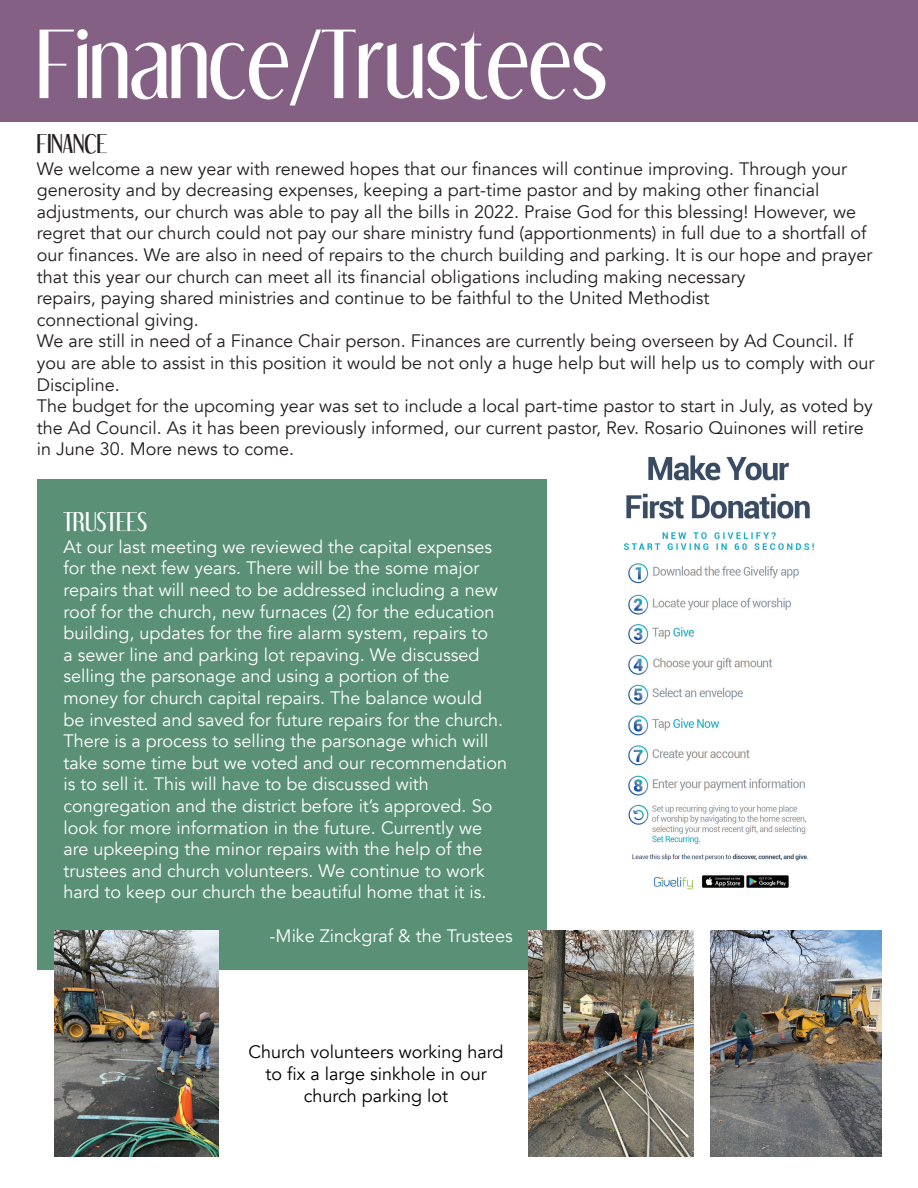
<style>
.page{position:relative;width:918px;height:1188px;background:#fff}
.page>*{position:absolute;margin:0;border:0;box-sizing:border-box;transform-origin:0 0}
.t1{font:81px "Dream Orphans";color:#fff}
.t2{font:22.5px "Dream Orphans";color:#fff}
.t3{font:22.5px "Dream Orphans";color:#231f20}
.t4{font:18px/21.6px "Avenir";color:#231f20}
.t5{font:18px/21.6px "Avenir";color:#fff}
.t6{font:18px/21.6px "Avenir";color:#000;text-align:center}
</style>
<div class="page">
<div style="left:37px;top:480px;width:509px;height:490px;background:#599076"></div>
<div style="left:0;top:0;width:918px;height:121px;background:#846184"></div>
<img style="left:623px;top:455px;width:191px;height:435px">
<img style="left:710px;top:931px;width:171px;height:225px">
<img style="left:528px;top:931px;width:165px;height:225px">
<img style="left:54px;top:931px;width:165px;height:225px">
<h1 class="t1" style="left:37px;top:16px;width:572px">Finance/Trustees</h1>
<p class="t3" style="left:37px;top:130px;width:72px">FINANCE</p>
<p class="t4" style="left:37px;top:158px;width:839px">We welcome a new year with renewed hopes that our finances will continue improving. Through your generosity and by decreasing expenses, keeping a part-time pastor and by making other financial adjustments, our church was able to pay all the bills in 2022. Praise God for this blessing! However, we regret that our church could not pay our share ministry fund (apportionments) in full due to a shortfall of our finances. We are also in need of repairs to the church building and parking. It is our hope and prayer that this year our church can meet all its financial obligations including making necessary<br>repairs, paying shared ministries and continue to be faithful to the United Methodist<br>connectional giving.<br>We are still in need of a Finance Chair person. Finances are currently being overseen by Ad Council. If you are able to assist in this position it would be not only a huge help but will help us to comply with our Discipline.<br>The budget for the upcoming year was set to include a local part-time pastor to start in July, as voted by the Ad Council. As it has been previously informed, our current pastor, Rev. Rosario Quinones will retire in June 30. More news to come.</p>
<p class="t2" style="left:63px;top:508px;width:85px">TRUSTEES</p>
<p class="t5" style="left:63px;top:536px;width:445px">At our last meeting we reviewed the capital expenses for the next few years. There will be the some major repairs that will need to be addressed including a new roof for the church, new furnaces (2) for the education building, updates for the fire alarm system, repairs to<br>a sewer line and parking lot repaving. We discussed selling the parsonage and using a portion of the money for church capital repairs. The balance would be invested and saved for future repairs for the church.<br>There is a process to selling the parsonage which will take some time but we voted and our recommendation is to sell it. This will have to be discussed with congregation and the district before it’s approved. So look for more information in the future. Currently we are upkeeping the minor repairs with the help of the trustees and church volunteers. We continue to work hard to keep our church the beautiful home that it is.</p>
<p class="t5" style="left:270px;top:925px;width:245px">-Mike Zinckgraf &amp; the Trustees</p>
<p class="t6" style="left:249px;top:1042px;width:257px">Church volunteers working hard to fix a large sinkhole in our church parking lot</p>
</div>
